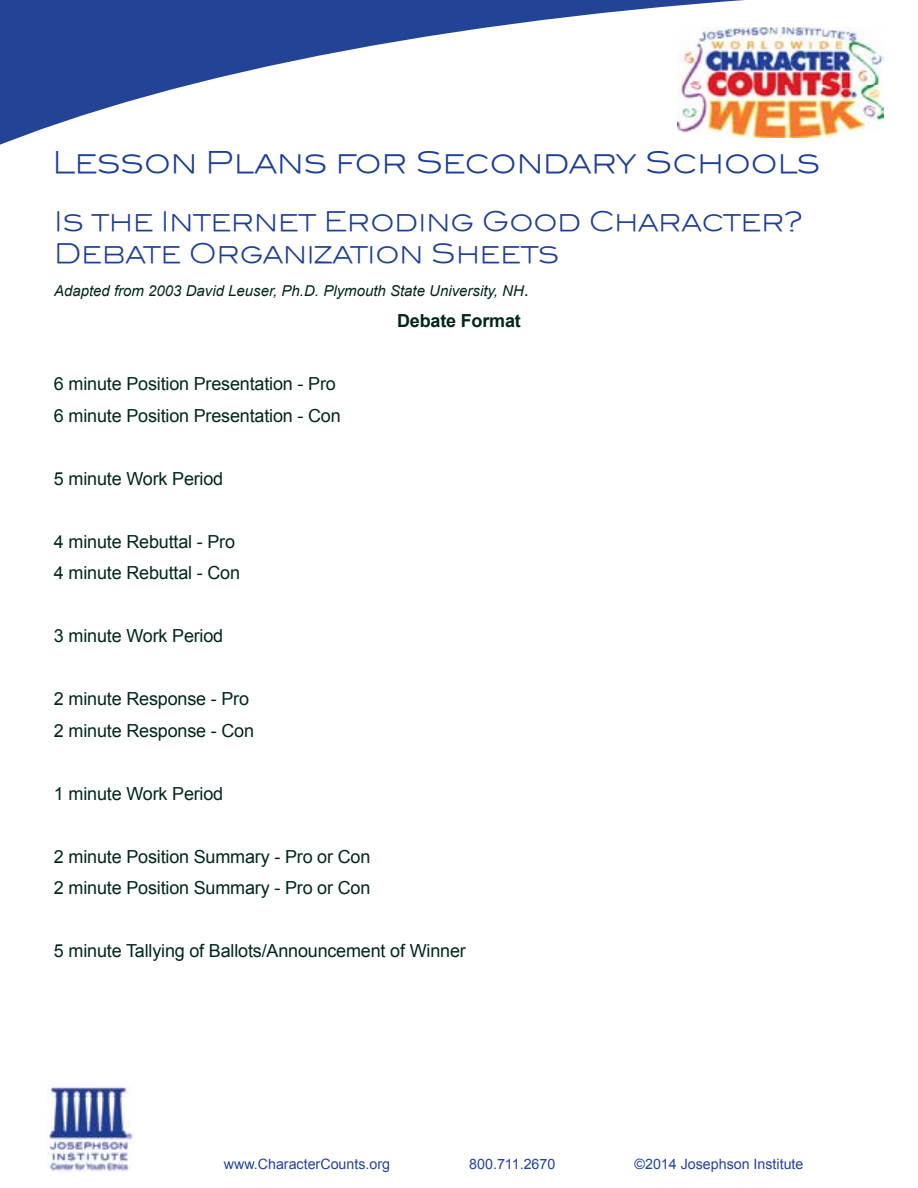
<style>
.page{position:relative;width:918px;height:1188px;background:#fff}
.page>*{position:absolute;margin:0;border:0;box-sizing:border-box;transform-origin:0 0}
.t1{font:30px "Blair ITCTT Light";color:#1c3e94}
.t2{font:27px/32.4px "Blair ITCTT Light";color:#1c3e94}
.t3{font:18px/31.5px "Arial";letter-spacing:-.01em;color:#00261f}
.t4{font:700 18px "Arial";letter-spacing:-.01em;color:#00261f}
.t5{font:italic 15px "Arial";color:#00261f}
.t6{font:14.25px "Arial";color:#224396}
.s1{font-style:normal;font-size:18px}
.s2{font-style:inherit}
</style>
<div class="page">
<img style="left:47px;top:1085px;width:87px;height:87px">
<svg style="left:0;top:0;width:745px;height:145px"></svg>
<img style="left:678px;top:27px;width:206px;height:111px">
<p class="t1" style="left:52px;top:145px;width:770px">Lesson Plans for Secondary Schools</p>
<p class="t2" style="left:54px;top:205px;width:750px">Is the Internet Eroding Good Character?<br>Debate Organization Sheets</p>
<p class="t5" style="left:54px;top:281px;width:476px">Adapted from 2003 David Leuser, Ph.D. Plymouth State University, NH<span class="s1">.</span></p>
<p class="t4" style="left:397px;top:309px;width:125px">Debate Format</p>
<p class="t3" style="left:54px;top:369px;width:288px">6 minute Position Presentation - Pro<br>6 minute Position Presentation - Con</p>
<p class="t3" style="left:54px;top:463px;width:171px">5 minute Work Period</p>
<p class="t3" style="left:54px;top:526px;width:188px">4 minute Rebuttal - Pro<br>4 minute Rebuttal - Con</p>
<p class="t3" style="left:54px;top:621px;width:171px">3 minute Work Period</p>
<p class="t3" style="left:54px;top:684px;width:202px">2 minute Response - Pro<br>2 minute Response - Con</p>
<p class="t3" style="left:54px;top:778px;width:171px">1 minute Work Period</p>
<p class="t3" style="left:54px;top:841px;width:318px">2 minute Position Summary - Pro or Con<br>2 minute Position Summary - Pro or Con</p>
<p class="t3" style="left:54px;top:936px;width:413px">5 minute Tallying of Ballots/Announcement of Winner</p>
<p class="t6" style="left:224px;top:1154px;width:168px">www.CharacterCounts.org</p>
<p class="t6" style="left:469px;top:1154px;width:88px">800.711.2670</p>
<p class="t6" style="left:635px;top:1154px;width:170px">©201<span class="s2">4</span> Josephson Institute</p>
</div>
